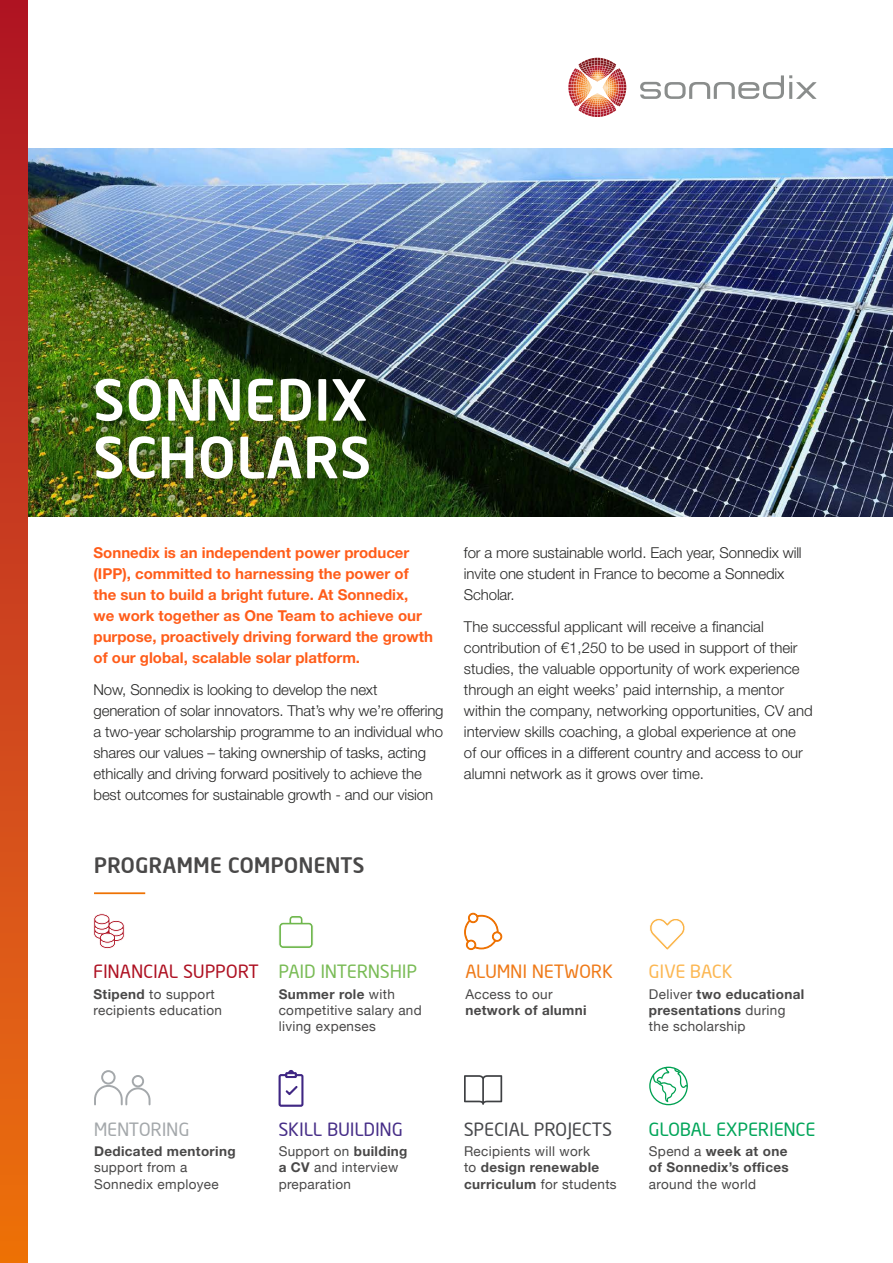
<style>
.page{position:relative;width:893px;height:1263px;background:#fff}
.page>*{position:absolute;margin:0;border:0;box-sizing:border-box;transform-origin:0 0}
.t1{font:500 55.95px/57.6px "Neo Sans Intel";letter-spacing:.025em;color:#fff}
.t2{font:500 21px "Neo Sans Intel";letter-spacing:.025em;color:#494848}
.t3{font:18px "Neo Sans Intel";letter-spacing:.02em;color:#ae1122}
.t4{font:18px "Neo Sans Intel";letter-spacing:.02em;color:#00a559}
.t5{font:18px "Neo Sans Intel";letter-spacing:.02em;color:#47484b}
.t6{font:18px "Neo Sans Intel";letter-spacing:.02em;color:#79bb55}
.t7{font:18px "Neo Sans Intel";letter-spacing:.02em;color:#ef7a18}
.t8{font:18px "Neo Sans Intel";letter-spacing:.02em;color:#462d87}
.t9{font:18px "Neo Sans Intel";letter-spacing:.02em;color:#a4a8ab}
.t10{font:18px "Neo Sans Intel";letter-spacing:.01em;color:#fcb752}
.t11{font:300 15px/21px "Helvetica Neue";letter-spacing:-.01em;color:#282827}
.t12{font:700 15px/21px "Helvetica Neue";color:#ff5d1a}
.t13{font:13.5px/16.2px "Helvetica Neue";letter-spacing:.025em;color:#494848}
.t14{font:700 13.5px/16.2px "Helvetica Neue";letter-spacing:.025em;color:#494848}
.s1{font-family:"Helvetica Neue LT Pro"}
.s2{font-weight:700}
.s3{font-weight:400}
</style>
<div class="page">
<img style="left:28px;top:148px;width:865px;height:368px">
<div style="left:73px;top:356px;width:318px;height:146px;background:#000;opacity:.3"></div>
<svg style="left:93px;top:913px;width:32px;height:36px"></svg>
<svg style="left:464px;top:912px;width:38px;height:38px"></svg>
<svg style="left:650px;top:918px;width:35px;height:32px"></svg>
<svg style="left:278px;top:916px;width:36px;height:32px"></svg>
<div style="left:101px;top:1070px;width:15px;height:14px;border:2px solid #a4a8ab;border-radius:50%"></div>
<svg style="left:94px;top:1084px;width:57px;height:22px"></svg>
<div style="left:132px;top:1075px;width:12px;height:12px;border:2px solid #a4a8ab;border-radius:50%"></div>
<svg style="left:278px;top:1070px;width:26px;height:37px"></svg>
<svg style="left:464px;top:1075px;width:38px;height:30px"></svg>
<svg style="left:649px;top:1067px;width:39px;height:38px"></svg>
<hr style="left:94px;top:892px;width:51px;height:2px;background:#ee7203">
<div style="left:0;top:0;width:28px;height:1263px;background:linear-gradient(to bottom,#ae1527,#ec7010)"></div>
<svg style="left:640px;top:75px;width:176px;height:24px"></svg>
<svg style="left:568px;top:58px;width:58px;height:59px"></svg>
<h1 class="t1" style="left:94px;top:370px;width:279px">SONNEDIX<br>SCHOLARS</h1>
<p class="t12" style="left:94px;top:542px;width:341px">Sonnedix is an independent power producer (IPP), committed to harnessing the power of the sun to build a bright future. At Sonnedix,<br>we work together as One Team to achieve our purpose, proactively driving forward the growth of our global, scalable solar platform.</p>
<p class="t11" style="left:94px;top:678px;width:352px">Now, Sonnedix is looking to develop the next generation of solar innovators. That’s why we’re offering a two-year scholarship programme to an individual who shares our values – taking ownership of tasks, acting ethically and driving forward positively to achieve the best outcomes for sustainable growth - and our vision</p>
<p class="t11" style="left:464px;top:542px;width:339px">for a more sustainable world. Each year, Sonnedix will invite one student in France to become a Sonnedix<br>Scholar.</p>
<p class="t11" style="left:464px;top:615px;width:350px">The successful applicant will receive a financial contribution of <span class="s1">€</span>1,250 to be used in support of their studies, the valuable opportunity of work experience through an eight weeks’ paid internship, a mentor within the company, networking opportunities, CV and interview skills coaching, a global experience at one<br>of our offices in a different country and access to our alumni network as it grows over time.</p>
<h2 class="t2" style="left:94px;top:852px;width:272px">PROGRAMME COMPONENTS</h2>
<p class="t3" style="left:94px;top:960px;width:167px">FINANCIAL SUPPORT</p>
<p class="t13" style="left:94px;top:986px;width:130px"><span class="s2">Stipend</span> to support recipients education</p>
<p class="t6" style="left:279px;top:960px;width:140px">PAID INTERNSHIP</p>
<p class="t13" style="left:279px;top:986px;width:145px"><span class="s2">Summer role</span> with competitive salary and living expenses</p>
<p class="t9" style="left:94px;top:1118px;width:97px">MENTORING</p>
<p class="t14" style="left:94px;top:1143px;width:143px">Dedicated mentoring</p>
<p class="t13" style="left:94px;top:1160px;width:126px">support from a<br>Sonnedix employee</p>
<p class="t8" style="left:279px;top:1118px;width:125px">SKILL BUILDING</p>
<p class="t13" style="left:279px;top:1144px;width:130px">Support on <span class="s2">building a CV</span> and interview preparation</p>
<p class="t7" style="left:465px;top:960px;width:149px">ALUMNI NETWORK</p>
<p class="t13" style="left:465px;top:986px;width:89px">Access to our</p>
<p class="t14" style="left:465px;top:1001px;width:123px">network of alumni</p>
<p class="t10" style="left:649px;top:960px;width:85px">GIVE BACK</p>
<p class="t13" style="left:649px;top:986px;width:157px">Deliver <span class="s2">two educational presentations</span> during the scholarship</p>
<p class="t5" style="left:464px;top:1118px;width:150px">SPECIAL PROJECTS</p>
<p class="t13" style="left:464px;top:1144px;width:154px">Recipients will work<br>to <span class="s2">design renewable curriculum</span> for students</p>
<p class="t4" style="left:649px;top:1118px;width:168px">GLOBAL EXPERIENCE</p>
<p class="t14" style="left:649px;top:1143px;width:141px"><span class="s3">Spend a</span> week at one of Sonnedix’s offices</p>
<p class="t13" style="left:649px;top:1176px;width:109px">around the world</p>
</div>
